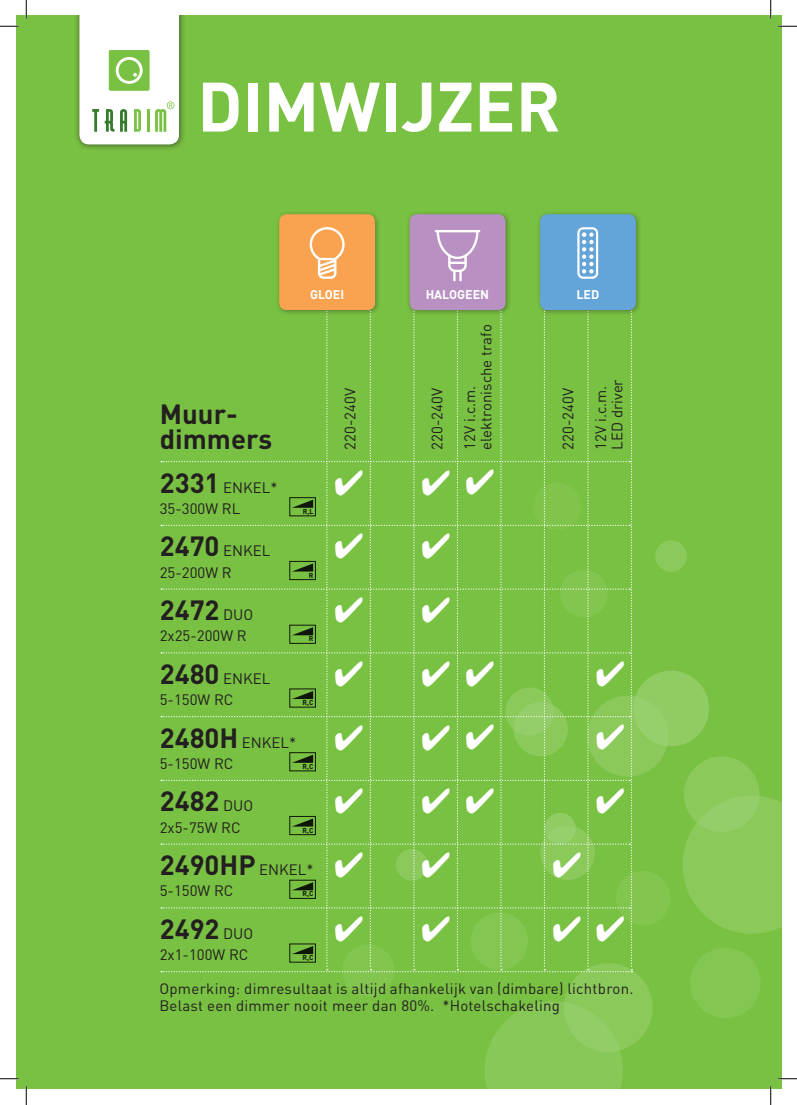
<style>
.page{position:relative;width:797px;height:1105px;background:#fff}
.page>*{position:absolute;margin:0;border:0;box-sizing:border-box;transform-origin:0 0}
.t1{font:700 68.75px "DIN Pro";color:#fff}
.t2{font:35px/63.8px "Zapf Dingbats ITC";color:#fff;text-align:justify}
.t3{font:700 27.5px/25px "DIN Pro";color:#231f20}
.t4{font:15px/21.2px "DIN Pro";color:#231f20}
.t5{font:15px/16.2px "DIN Pro";letter-spacing:.02em;color:#231f20}
.t6{font:700 12.5px "DIN Pro";color:#fff}
.t7{font:700 7px "DIN Pro";color:#231f20}
.s1{font-weight:700;font-size:27.5px}
.s2{font-weight:400;font-size:15px}
</style>
<div class="page">
<div style="left:16px;top:16px;width:765px;height:1073px;background:#79c142"></div>
<svg style="left:683px;top:796px;width:98px;height:138px;background:#87c756"></svg>
<div style="left:690px;top:948px;width:70px;height:70px;background:#84c652;border-radius:50%"></div>
<div style="left:655px;top:540px;width:32px;height:32px;background:#8cc95d;border-radius:50%"></div>
<div style="left:683px;top:756px;width:76px;height:76px;background:linear-gradient(to right,#89c959,#90cc63);border-radius:50%"></div>
<div style="left:633px;top:671px;width:76px;height:75px;background:#90cb63;border-radius:50%"></div>
<div style="left:587px;top:696px;width:81px;height:81px;background:linear-gradient(to bottom,#9cd172,#86c755);border-radius:50%"></div>
<div style="left:564px;top:963px;width:88px;height:89px;background:#8ac95a;border-radius:50%"></div>
<div style="left:616px;top:871px;width:54px;height:54px;background:#82c54f;border-radius:50%"></div>
<div style="left:342px;top:944px;width:52px;height:53px;background:#82c54f;border-radius:50%"></div>
<svg style="left:485px;top:1001px;width:138px;height:88px"></svg>
<div style="left:74px;top:16px;width:112px;height:135px;background:#231f20;opacity:.6"></div>
<svg style="left:79px;top:16px;width:100px;height:128px;background:#e5f1dc"></svg>
<div style="left:406px;top:210px;width:106px;height:106px;background:#231f20;opacity:.4"></div>
<div style="left:275px;top:210px;width:106px;height:106px;background:#231f20;opacity:.4"></div>
<div style="left:536px;top:210px;width:106px;height:106px;background:#231f20;opacity:.4"></div>
<svg style="left:0;top:25px;width:19px;height:2px"></svg>
<svg style="left:778px;top:25px;width:19px;height:2px"></svg>
<svg style="left:0;top:1078px;width:19px;height:1px"></svg>
<svg style="left:778px;top:1078px;width:19px;height:1px"></svg>
<svg style="left:25px;top:0;width:2px;height:19px"></svg>
<svg style="left:25px;top:1086px;width:2px;height:19px"></svg>
<svg style="left:770px;top:0;width:1px;height:19px"></svg>
<svg style="left:770px;top:1086px;width:1px;height:19px"></svg>
<svg style="left:161px;top:216px;width:474px;height:756px"></svg>
<h1 class="t1" style="left:197px;top:60px;width:365px">DIMWIJZER</h1>
<h3 class="t3" style="left:160px;top:400px;width:114px">Muur&shy;dimmers</h3>
<p class="t6" style="left:310px;top:286px;width:36px">GLOEI</p>
<p class="t6" style="left:426px;top:286px;width:65px">HALOGEEN</p>
<p class="t6" style="left:576px;top:286px;width:24px">LED</p>
<p class="t4" style="left:475px;top:450px;width:127px;rotate:-90deg">elektronische trafo</p>
<p class="t4" style="left:339px;top:450px;width:63px;rotate:-90deg">220-240V</p>
<p class="t4" style="left:420px;top:450px;width:66px;line-height:33px;rotate:-90deg">220-240V<br>12V i.c.m.</p>
<p class="t4" style="left:551px;top:450px;width:66px;line-height:32.9px;rotate:-90deg">220-240V<br>12V i.c.m.</p>
<p class="t4" style="left:606px;top:450px;width:72px;rotate:-90deg">LED driver</p>
<p class="t4" style="left:160px;top:476px;width:119px"><span class="s1">2331</span> ENKEL*<br>35-300W RL</p>
<p class="t4" style="left:160px;top:540px;width:112px"><span class="s1">2470</span> ENKEL<br>25-200W R</p>
<h3 class="t3" style="left:160px;top:596px;width:95px">2472 <span class="s2">DUO</span></h3>
<p class="t4" style="left:160px;top:625px;width:88px">2x25-200W R</p>
<p class="t4" style="left:160px;top:667px;width:112px"><span class="s1">2480</span> ENKEL<br>5-150W RC</p>
<p class="t4" style="left:160px;top:731px;width:138px"><span class="s1">2480H</span> ENKEL*<br>5-150W RC</p>
<h3 class="t3" style="left:160px;top:788px;width:95px">2482 <span class="s2">DUO</span></h3>
<p class="t4" style="left:160px;top:816px;width:82px">2x5-75W RC</p>
<h3 class="t3" style="left:160px;top:851px;width:155px">2490HP <span class="s2">ENKEL*</span></h3>
<p class="t4" style="left:160px;top:880px;width:75px">5-150W RC</p>
<h3 class="t3" style="left:160px;top:915px;width:95px">2492 <span class="s2">DUO</span></h3>
<p class="t4" style="left:160px;top:943px;width:90px">2x1-100W RC</p>
<p class="t7" style="left:303px;top:507px;width:12px">R,L</p>
<p class="t7" style="left:309px;top:570px;width:6px">R</p>
<p class="t7" style="left:309px;top:634px;width:6px">R</p>
<p class="t7" style="left:302px;top:698px;width:12px">R,C</p>
<p class="t7" style="left:302px;top:762px;width:12px">R,C</p>
<p class="t7" style="left:302px;top:825px;width:12px">R,C</p>
<p class="t7" style="left:302px;top:889px;width:12px">R,C</p>
<p class="t7" style="left:302px;top:953px;width:12px">R,C</p>
<h2 class="t2" style="left:334px;top:451px;width:31px">✔ ✔ ✔ ✔ ✔ ✔ ✔ ✔</h2>
<h2 class="t2" style="left:421px;top:451px;width:75px;text-align:left">✔ ✔ ✔<br>✔</h2>
<h2 class="t2" style="left:421px;top:769px;width:75px;text-align:left">✔ ✔ ✔<br>✔</h2>
<h2 class="t2" style="left:595px;top:642px;width:31px">✔ ✔ ✔</h2>
<p class="t5" style="left:159px;top:980px;width:475px">Opmerking: dimresultaat is altijd afhankelijk van (dimbare) lichtbron.<br>Belast een dimmer nooit meer dan 80%. *Hotelschakeling</p>
</div>
